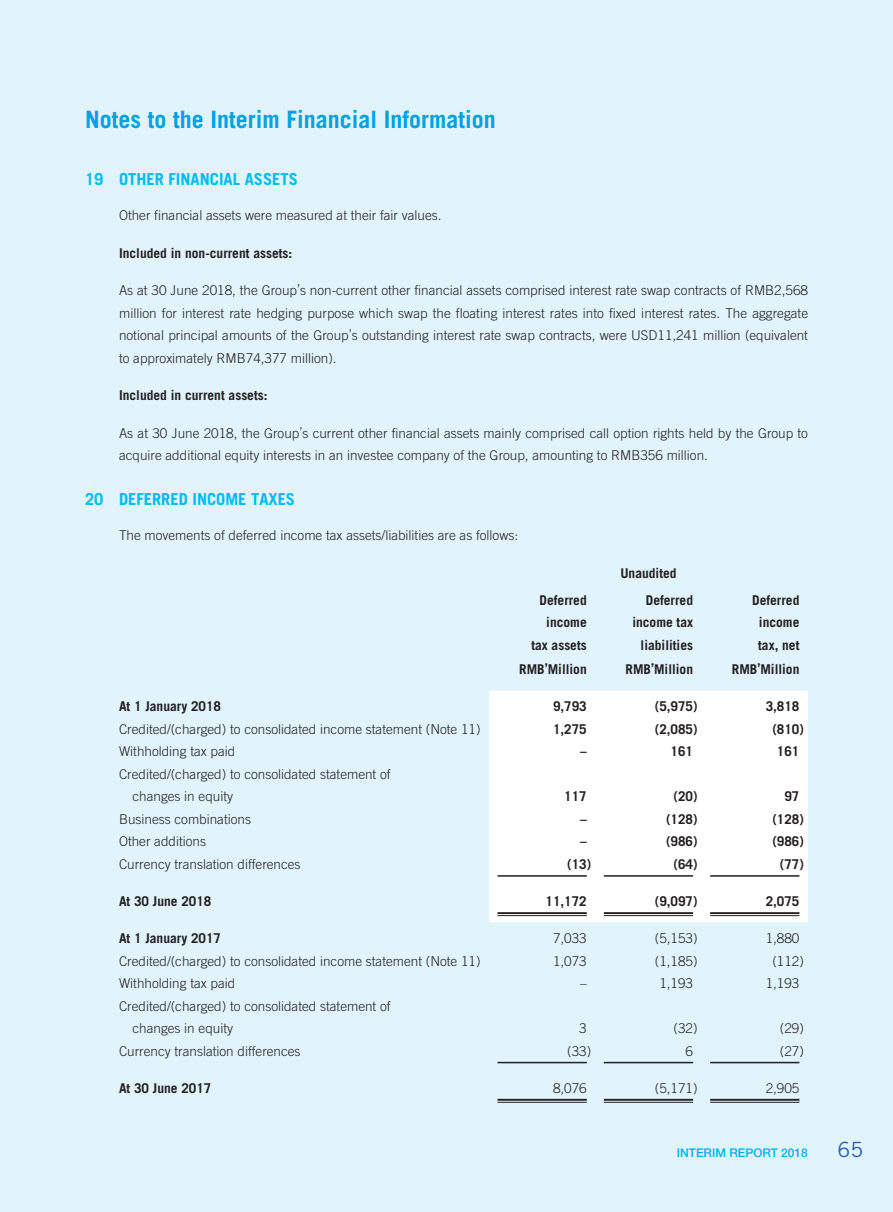
<style>
.page{position:relative;width:893px;height:1212px;background:#e1f4fc}
.page>*{position:absolute;margin:0;border:0;box-sizing:border-box;transform-origin:0 0}
.t1{font:700 24px "Trade Gothic LT Std";color:#00a1e3}
.t2{font:21px "Trade Gothic LT Std";color:#275eac}
._3__標題{font:700 16.5px "Trade Gothic LT Std";color:#00baf1}
._1__內文{font:300 13.5px/22.5px "Trade Gothic LT Std";color:#231f20;text-align:justify}
._1__內文-2{font:700 13.5px "Trade Gothic LT Std";color:#231f20}
.t3{font:500 12px "Helvetica Neue LT Std";color:#00aeef}
</style>
<div class="page">
<div style="left:489px;top:691px;width:319px;height:231px;background:#fff"></div>
<hr style="left:497px;top:875px;width:90px;height:2px;background:#231f20">
<hr style="left:604px;top:875px;width:89px;height:2px;background:#231f20">
<hr style="left:710px;top:875px;width:89px;height:2px;background:#231f20">
<hr style="left:497px;top:912px;width:90px;height:2px;background:#231f20">
<hr style="left:497px;top:915px;width:90px;height:1px;background:#231f20">
<hr style="left:604px;top:912px;width:89px;height:2px;background:#231f20">
<hr style="left:604px;top:915px;width:89px;height:1px;background:#231f20">
<hr style="left:710px;top:912px;width:89px;height:2px;background:#231f20">
<hr style="left:710px;top:915px;width:89px;height:1px;background:#231f20">
<hr style="left:497px;top:1062px;width:90px;height:1px;background:#231f20">
<hr style="left:604px;top:1062px;width:89px;height:1px;background:#231f20">
<hr style="left:710px;top:1062px;width:89px;height:1px;background:#231f20">
<hr style="left:497px;top:1099px;width:90px;height:2px;background:#231f20">
<hr style="left:497px;top:1102px;width:90px;height:1px;background:#231f20">
<hr style="left:604px;top:1099px;width:89px;height:2px;background:#231f20">
<hr style="left:604px;top:1102px;width:89px;height:1px;background:#231f20">
<hr style="left:710px;top:1099px;width:89px;height:2px;background:#231f20">
<hr style="left:710px;top:1102px;width:89px;height:1px;background:#231f20">
<h1 class="t1" style="left:85px;top:104px;width:412px">Notes to the Interim Financial Information</h1>
<p class="_3__標題" style="left:85px;top:169px;width:214px">19 OTHER FINANCIAL ASSETS</p>
<p class="_1__內文" style="left:119px;top:204px;width:324px">Other financial assets were measured at their fair values.</p>
<p class="_1__內文-2" style="left:119px;top:244px;width:175px">Included in non-current assets:</p>
<p class="_1__內文" style="left:119px;top:279px;width:691px">As at 30 June 2018, the Group’s non-current other financial assets comprised interest rate swap contracts of RMB2,568 million for interest rate hedging purpose which swap the floating interest rates into fixed interest rates. The aggregate notional principal amounts of the Group’s outstanding interest rate swap contracts, were USD11,241 million (equivalent to approximately RMB74,377 million).</p>
<p class="_1__內文-2" style="left:119px;top:387px;width:150px">Included in current assets:</p>
<p class="_1__內文" style="left:119px;top:421px;width:690px">As at 30 June 2018, the Group’s current other financial assets mainly comprised call option rights held by the Group to acquire additional equity interests in an investee company of the Group, amounting to RMB356 million.</p>
<p class="_3__標題" style="left:85px;top:489px;width:212px">20 DEFERRED INCOME TAXES</p>
<p class="_1__內文" style="left:119px;top:524px;width:400px">The movements of deferred income tax assets/liabilities are as follows:</p>
<p class="_1__內文-2" style="left:620px;top:565px;width:58px">Unaudited</p>
<p class="_1__內文-2" style="left:540px;top:592px;width:49px">Deferred</p>
<p class="_1__內文-2" style="left:546px;top:614px;width:42px">income</p>
<p class="_1__內文-2" style="left:531px;top:637px;width:57px">tax assets</p>
<p class="_1__內文-2" style="left:646px;top:592px;width:49px">Deferred</p>
<p class="_1__內文-2" style="left:632px;top:614px;width:62px">income tax</p>
<p class="_1__內文-2" style="left:641px;top:637px;width:54px">liabilities</p>
<p class="_1__內文-2" style="left:752px;top:592px;width:49px">Deferred</p>
<p class="_1__內文-2" style="left:759px;top:614px;width:42px">income</p>
<p class="_1__內文-2" style="left:758px;top:637px;width:43px">tax, net</p>
<p class="_1__內文-2" style="left:519px;top:661px;width:69px">RMB’Million</p>
<p class="_1__內文-2" style="left:626px;top:661px;width:69px">RMB’Million</p>
<p class="_1__內文-2" style="left:732px;top:661px;width:69px">RMB’Million</p>
<p class="_1__內文-2" style="left:119px;top:698px;width:104px">At 1 January 2018</p>
<p class="_1__內文-2" style="left:553px;top:698px;width:35px">9,793</p>
<p class="_1__內文-2" style="left:655px;top:698px;width:44px">(5,975)</p>
<p class="_1__內文-2" style="left:766px;top:698px;width:35px">3,818</p>
<p class="_1__內文" style="left:119px;top:718px;width:363px">Credited/(charged) to consolidated income statement (Note 11)</p>
<p class="_1__內文-2" style="left:553px;top:721px;width:35px">1,275</p>
<p class="_1__內文-2" style="left:655px;top:721px;width:44px">(2,085)</p>
<p class="_1__內文-2" style="left:772px;top:721px;width:33px">(810)</p>
<p class="_1__內文" style="left:119px;top:740px;width:118px">Withholding tax paid</p>
<p class="_1__內文-2" style="left:580px;top:743px;width:8px">–</p>
<p class="_1__內文-2" style="left:671px;top:743px;width:24px">161</p>
<p class="_1__內文-2" style="left:777px;top:743px;width:24px">161</p>
<p class="_1__內文" style="left:119px;top:763px;width:273px">Credited/(charged) to consolidated statement of</p>
<p class="_1__內文" style="left:133px;top:785px;width:102px">changes in equity</p>
<p class="_1__內文-2" style="left:564px;top:788px;width:24px">117</p>
<p class="_1__內文-2" style="left:674px;top:788px;width:26px">(20)</p>
<p class="_1__內文-2" style="left:784px;top:788px;width:17px">97</p>
<p class="_1__內文" style="left:119px;top:808px;width:134px">Business combinations</p>
<p class="_1__內文-2" style="left:580px;top:811px;width:8px">–</p>
<p class="_1__內文-2" style="left:666px;top:811px;width:33px">(128)</p>
<p class="_1__內文-2" style="left:772px;top:811px;width:33px">(128)</p>
<p class="_1__內文" style="left:119px;top:830px;width:89px">Other additions</p>
<p class="_1__內文-2" style="left:580px;top:833px;width:8px">–</p>
<p class="_1__內文-2" style="left:666px;top:833px;width:33px">(986)</p>
<p class="_1__內文-2" style="left:772px;top:833px;width:33px">(986)</p>
<p class="_1__內文" style="left:119px;top:853px;width:183px">Currency translation differences</p>
<p class="_1__內文-2" style="left:567px;top:856px;width:26px">(13)</p>
<p class="_1__內文-2" style="left:674px;top:856px;width:26px">(64)</p>
<p class="_1__內文-2" style="left:780px;top:856px;width:26px">(77)</p>
<p class="_1__內文-2" style="left:119px;top:893px;width:94px">At 30 June 2018</p>
<p class="_1__內文-2" style="left:545px;top:893px;width:43px">11,172</p>
<p class="_1__內文-2" style="left:655px;top:893px;width:44px">(9,097)</p>
<p class="_1__內文-2" style="left:766px;top:893px;width:35px">2,075</p>
<p class="_1__內文-2" style="left:119px;top:930px;width:104px">At 1 January 2017</p>
<p class="_1__內文" style="left:553px;top:927px;width:35px">7,033</p>
<p class="_1__內文" style="left:655px;top:927px;width:44px">(5,153)</p>
<p class="_1__內文" style="left:766px;top:927px;width:35px">1,880</p>
<p class="_1__內文" style="left:119px;top:949px;width:363px">Credited/(charged) to consolidated income statement (Note 11)</p>
<p class="_1__內文" style="left:553px;top:949px;width:35px">1,073</p>
<p class="_1__內文" style="left:655px;top:949px;width:44px">(1,185)</p>
<p class="_1__內文" style="left:772px;top:949px;width:33px">(112)</p>
<p class="_1__內文" style="left:119px;top:972px;width:118px">Withholding tax paid</p>
<p class="_1__內文" style="left:580px;top:972px;width:8px">–</p>
<p class="_1__內文" style="left:659px;top:972px;width:35px">1,193</p>
<p class="_1__內文" style="left:766px;top:972px;width:35px">1,193</p>
<p class="_1__內文" style="left:119px;top:994px;width:273px">Credited/(charged) to consolidated statement of</p>
<p class="_1__內文" style="left:133px;top:1017px;width:102px">changes in equity</p>
<p class="_1__內文" style="left:579px;top:1017px;width:9px">3</p>
<p class="_1__內文" style="left:674px;top:1017px;width:26px">(32)</p>
<p class="_1__內文" style="left:780px;top:1017px;width:26px">(29)</p>
<p class="_1__內文" style="left:119px;top:1039px;width:183px">Currency translation differences</p>
<p class="_1__內文" style="left:567px;top:1039px;width:26px">(33)</p>
<p class="_1__內文" style="left:686px;top:1039px;width:9px">6</p>
<p class="_1__內文" style="left:780px;top:1039px;width:26px">(27)</p>
<p class="_1__內文-2" style="left:119px;top:1079px;width:94px">At 30 June 2017</p>
<p class="_1__內文" style="left:553px;top:1076px;width:35px">8,076</p>
<p class="_1__內文" style="left:655px;top:1076px;width:44px">(5,171)</p>
<p class="_1__內文" style="left:766px;top:1076px;width:35px">2,905</p>
<p class="t3" style="left:677px;top:1145px;width:132px">INTERIM REPORT 2018</p>
<h2 class="t2" style="left:838px;top:1137px;width:27px">65</h2>
</div>
